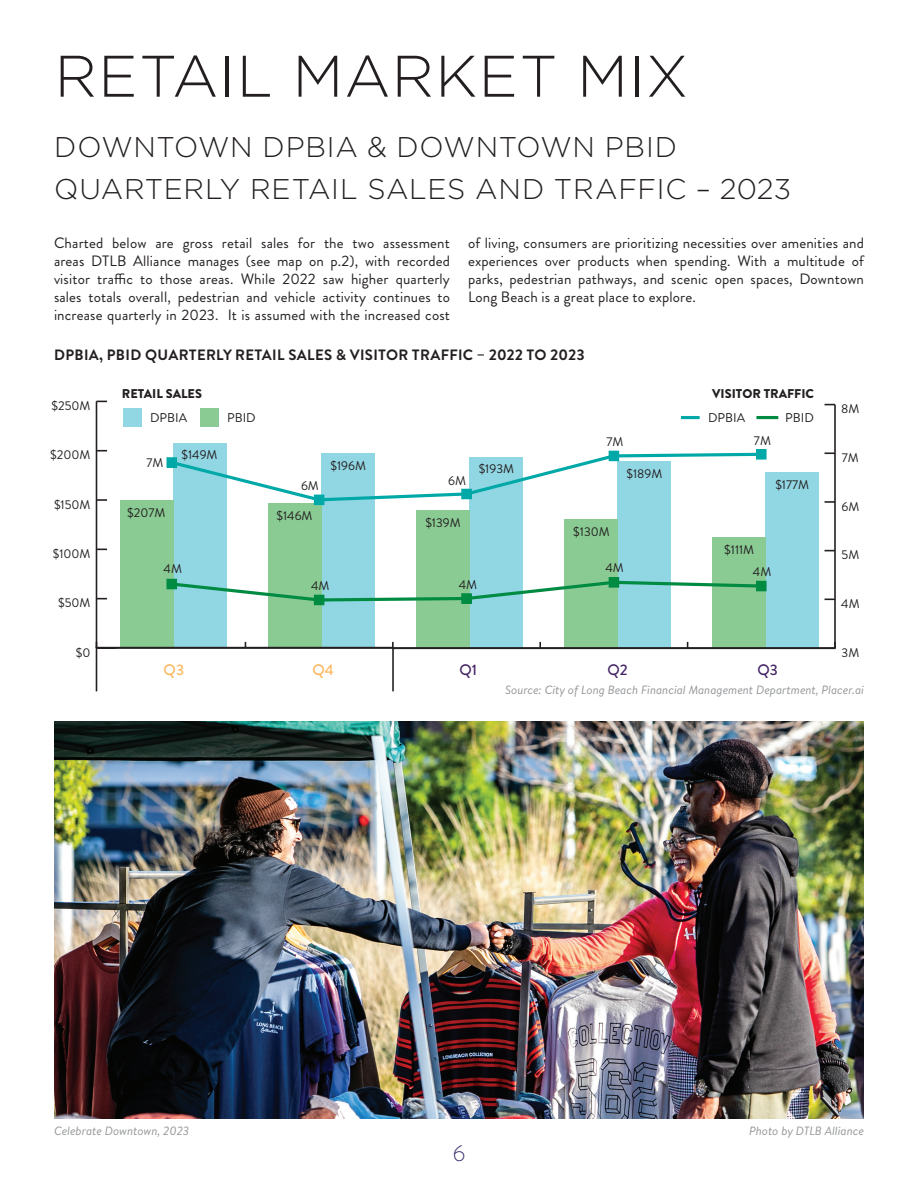
<style>
.page{position:relative;width:918px;height:1188px;background:#fff}
.page>*{position:absolute;margin:0;border:0;box-sizing:border-box;transform-origin:0 0}
.t1{font:300 58.5px "Gotham Pro";letter-spacing:.025em;color:#231f20}
.t2{font:300 28.5px/42px "Gotham Pro";letter-spacing:.025em;color:#231f20}
.t3{font:300 22.5px "Brandon Grotesque";color:#38316c}
.t4{font:500 15.3px "Brandon Grotesque";color:#452565}
.t5{font:500 15.3px "Brandon Grotesque";color:#fbb75e}
.t6{font:15px/18px "Brandon Grotesque";letter-spacing:.01em;color:#231f20;text-align:justify}
.t7{font:700 15px "Brandon Text";letter-spacing:.02em;color:#231f20}
.t8{font:12.75px "Brandon Grotesque";color:#231f20}
.t9{font:900 12.75px "Brandon Grotesque";color:#231f20}
.t10{font:italic 12px "Brandon Text";color:#939598}
</style>
<div class="page">
<img style="left:54px;top:722px;width:810px;height:396px">
<hr style="left:96px;top:401px;width:1px;height:247px;background:#231f20">
<svg style="left:97px;top:499px;width:10px;height:2px"></svg>
<svg style="left:97px;top:450px;width:10px;height:2px"></svg>
<div style="left:173px;top:444px;width:54px;height:204px;background:#91d6e3"></div>
<div style="left:321px;top:454px;width:54px;height:194px;background:#91d6e3"></div>
<div style="left:469px;top:457px;width:54px;height:191px;background:#91d6e3"></div>
<div style="left:618px;top:461px;width:53px;height:187px;background:#91d6e3"></div>
<div style="left:766px;top:473px;width:53px;height:175px;background:#91d6e3"></div>
<div style="left:120px;top:501px;width:53px;height:147px;background:#8acb93"></div>
<div style="left:268px;top:503px;width:53px;height:145px;background:#8acb93"></div>
<div style="left:416px;top:511px;width:53px;height:137px;background:#8acb93"></div>
<div style="left:564px;top:519px;width:54px;height:129px;background:#8acb93"></div>
<div style="left:712px;top:538px;width:54px;height:110px;background:#8acb93"></div>
<div style="left:200px;top:408px;width:19px;height:19px;background:#8acb93"></div>
<div style="left:123px;top:408px;width:19px;height:19px;background:#91d6e3"></div>
<hr style="left:758px;top:416px;width:19px;height:3px;background:#008b43">
<hr style="left:681px;top:416px;width:19px;height:3px;background:#00a9a8">
<hr style="left:834px;top:405px;width:2px;height:243px;background:#231f20">
<svg style="left:825px;top:501px;width:10px;height:2px"></svg>
<svg style="left:825px;top:452px;width:10px;height:2px"></svg>
<svg style="left:168px;top:579px;width:597px;height:24px"></svg>
<svg style="left:168px;top:451px;width:596px;height:53px"></svg>
<div style="left:167px;top:579px;width:10px;height:10px;background:#008b43"></div>
<div style="left:314px;top:595px;width:10px;height:10px;background:#008b43"></div>
<div style="left:462px;top:594px;width:9px;height:9px;background:#008b43"></div>
<div style="left:461px;top:593px;width:11px;height:11px;border:1px solid #008b43"></div>
<div style="left:609px;top:578px;width:10px;height:9px;background:#008b43"></div>
<div style="left:609px;top:577px;width:10px;height:11px;border:1px solid #008b43"></div>
<div style="left:757px;top:581px;width:9px;height:10px;background:#008b43"></div>
<div style="left:756px;top:581px;width:10px;height:10px;border:1px solid #008b43"></div>
<div style="left:167px;top:458px;width:10px;height:9px;background:#00a9a8"></div>
<div style="left:167px;top:457px;width:10px;height:11px;border:1px solid #00a9a8"></div>
<div style="left:314px;top:495px;width:10px;height:10px;background:#00a9a8"></div>
<div style="left:462px;top:489px;width:9px;height:10px;background:#00a9a8"></div>
<div style="left:461px;top:489px;width:11px;height:10px;border:1px solid #00a9a8"></div>
<div style="left:609px;top:451px;width:10px;height:10px;background:#00a9a8"></div>
<div style="left:757px;top:450px;width:9px;height:9px;background:#00a9a8"></div>
<div style="left:756px;top:449px;width:10px;height:10px;border:1px solid #00a9a8"></div>
<svg style="left:95px;top:642px;width:741px;height:50px"></svg>
<h1 class="t1" style="left:55px;top:44px;width:635px">RETAIL MARKET MIX</h1>
<h2 class="t2" style="left:54px;top:126px;width:738px">DOWNTOWN DPBIA &amp; DOWNTOWN PBID<br>QUARTERLY RETAIL SALES AND TRAFFIC – 2023</h2>
<p class="t6" style="left:54px;top:234px;width:398px">Charted below are gross retail sales for the two assessment areas DTLB Alliance manages (see map on p.2), with recorded visitor traffic to those areas. While 2022 saw higher quarterly sales totals overall, pedestrian and vehicle activity continues to increase quarterly in 2023. It is assumed with the increased cost</p>
<p class="t6" style="left:468px;top:234px;width:398px">of living, consumers are prioritizing necessities over amenities and experiences over products when spending. With a multitude of parks, pedestrian pathways, and scenic open spaces, Downtown Long Beach is a great place to explore.</p>
<p class="t7" style="left:54px;top:345px;width:532px">DPBIA, PBID QUARTERLY RETAIL SALES &amp; VISITOR TRAFFIC – 2022 TO 2023</p>
<p class="t9" style="left:122px;top:384px;width:82px">RETAIL SALES</p>
<p class="t9" style="left:712px;top:384px;width:103px">VISITOR TRAFFIC</p>
<p class="t8" style="left:52px;top:397px;width:41px">$250M</p>
<p class="t8" style="left:150px;top:409px;width:39px">DPBIA</p>
<p class="t8" style="left:708px;top:409px;width:39px">DPBIA</p>
<p class="t8" style="left:785px;top:409px;width:30px">PBID</p>
<p class="t8" style="left:227px;top:409px;width:30px">PBID</p>
<p class="t8" style="left:841px;top:400px;width:20px">8M</p>
<p class="t8" style="left:606px;top:433px;width:18px">7M</p>
<p class="t8" style="left:754px;top:431px;width:18px">7M</p>
<p class="t8" style="left:50px;top:446px;width:42px">$200M</p>
<p class="t8" style="left:147px;top:454px;width:18px">7M</p>
<p class="t8" style="left:182px;top:446px;width:37px">$149M</p>
<p class="t8" style="left:301px;top:477px;width:19px">6M</p>
<p class="t8" style="left:331px;top:457px;width:37px">$196M</p>
<p class="t8" style="left:448px;top:472px;width:19px">6M</p>
<p class="t8" style="left:479px;top:460px;width:37px">$193M</p>
<p class="t8" style="left:627px;top:465px;width:37px">$189M</p>
<p class="t8" style="left:775px;top:475px;width:35px">$177M</p>
<p class="t8" style="left:842px;top:449px;width:18px">7M</p>
<p class="t8" style="left:54px;top:496px;width:38px">$150M</p>
<p class="t8" style="left:127px;top:504px;width:40px">$207M</p>
<p class="t8" style="left:277px;top:507px;width:38px">$146M</p>
<p class="t8" style="left:425px;top:514px;width:37px">$139M</p>
<p class="t8" style="left:573px;top:523px;width:38px">$130M</p>
<p class="t8" style="left:842px;top:497px;width:19px">6M</p>
<p class="t8" style="left:53px;top:545px;width:39px">$100M</p>
<p class="t8" style="left:724px;top:541px;width:31px">$111M</p>
<p class="t8" style="left:842px;top:546px;width:19px">5M</p>
<p class="t8" style="left:164px;top:560px;width:20px">4M</p>
<p class="t8" style="left:605px;top:559px;width:20px">4M</p>
<p class="t8" style="left:753px;top:563px;width:20px">4M</p>
<p class="t8" style="left:311px;top:577px;width:20px">4M</p>
<p class="t8" style="left:459px;top:575px;width:20px">4M</p>
<p class="t8" style="left:58px;top:594px;width:34px">$50M</p>
<p class="t8" style="left:841px;top:595px;width:20px">4M</p>
<p class="t8" style="left:76px;top:643px;width:16px">$0</p>
<p class="t8" style="left:842px;top:643px;width:19px">3M</p>
<p class="t5" style="left:164px;top:659px;width:22px">Q3</p>
<p class="t5" style="left:313px;top:659px;width:23px">Q4</p>
<p class="t4" style="left:459px;top:659px;width:19px">Q1</p>
<p class="t4" style="left:608px;top:659px;width:22px">Q2</p>
<p class="t4" style="left:758px;top:659px;width:22px">Q3</p>
<p class="t10" style="left:505px;top:682px;width:360px">Source: City of Long Beach Financial Management Department, Placer.ai</p>
<p class="t10" style="left:54px;top:1123px;width:137px">Celebrate Downtown, 2023</p>
<p class="t10" style="left:749px;top:1123px;width:116px">Photo by DTLB Alliance</p>
<h3 class="t3" style="left:453px;top:1137px;width:14px">6</h3>
</div>
